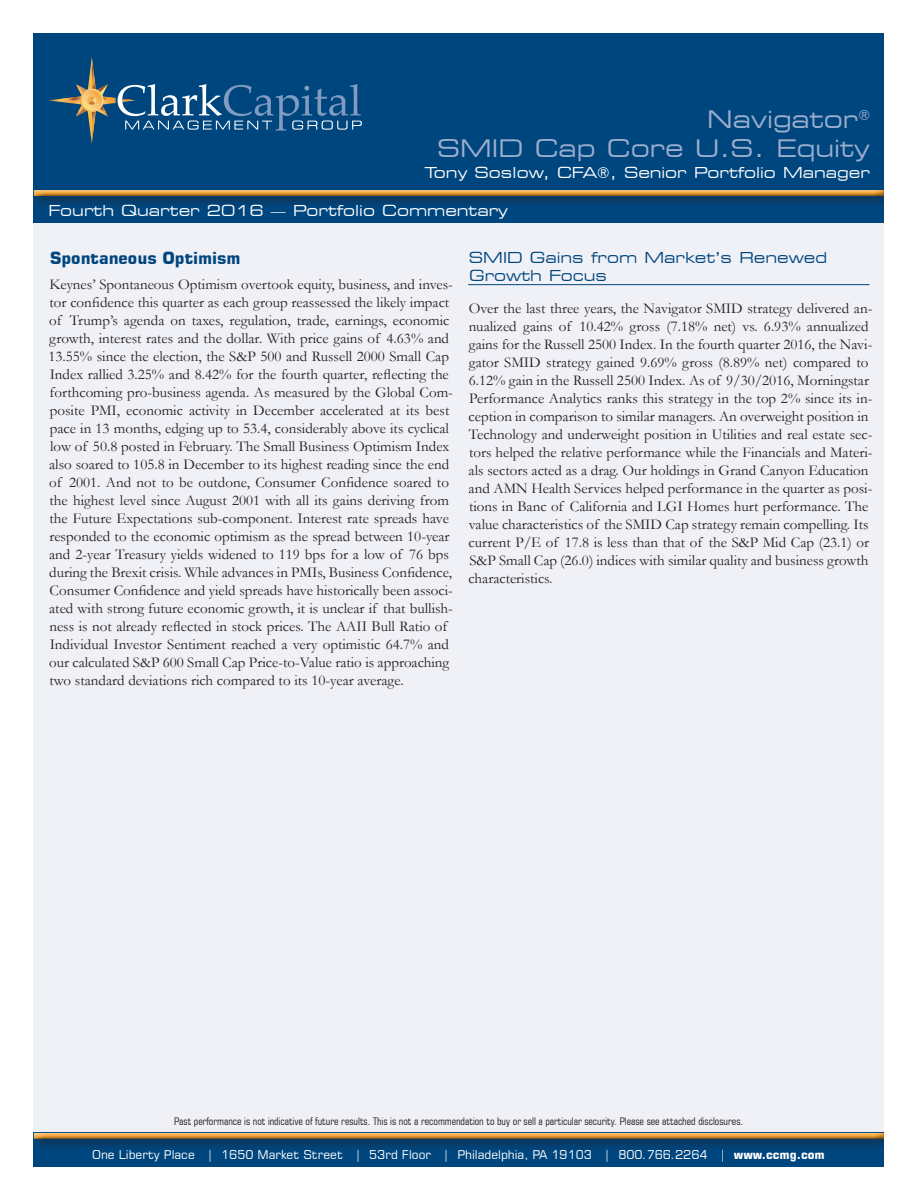
<style>
.page{position:relative;width:918px;height:1188px;background:#fff}
.page>*{position:absolute;margin:0;border:0;box-sizing:border-box;transform-origin:0 0}
.t1{font:expanded 24px/28.8px "Square 721 BT";color:#9caecd;text-align:right}
.Subheading{font:700 16.5px "Square 721 BT";color:#00467e}
.Body{font:15px/18px "Garamond";color:#231f20}
.t2{font:expanded 15px "Square 721 BT";color:#fff}
.Section_Head{font:expanded 15px/18px "Square 721 BT";color:#00467e}
.t3{font:12px "Square 721 BT";color:#fff}
.t4{font:condensed 10.5px "Square 721 BT";color:#231f20}
.s1{font-weight:700}
</style>
<div class="page">
<div style="left:34px;top:34px;width:850px;height:1126px;background:#f0f0f7"></div>
<div style="left:34px;top:34px;width:850px;height:189px;background:#00467e"></div>
<div style="left:34px;top:1133px;width:850px;height:34px;background:#00467e"></div>
<svg style="left:49px;top:57px;width:313px;height:87px"></svg>
<div style="left:31px;top:187px;width:866px;height:22px;background:#231f20;opacity:.5"></div>
<div style="left:33px;top:189px;width:852px;height:9px;background:#231f20;opacity:.75"></div>
<div style="left:884px;top:0;width:34px;height:227px;background:#fff"></div>
<div style="left:31px;top:1130px;width:866px;height:21px;background:#231f20;opacity:.5"></div>
<div style="left:33px;top:1132px;width:852px;height:9px;background:#231f20;opacity:.75"></div>
<div style="left:884px;top:1133px;width:34px;height:37px;background:#fff"></div>
<hr style="left:468px;top:284px;width:401px;height:1px;background:#00467e">
<h1 class="t1" style="left:437px;top:105px;width:434px">Navigator<sup>®<br></sup>SMID Cap Core U.S. Equity</h1>
<p class="t2" style="left:425px;top:164px;width:447px">Tony Soslow, CFA®, Senior Portfolio Manager</p>
<p class="t2" style="left:49px;top:201px;width:461px">Fourth Quarter 2016 — Portfolio Commentary</p>
<p class="Subheading" style="left:50px;top:248px;width:192px">Spontaneous Optimism</p>
<p class="Body" style="left:49px;top:275px;width:406px">Keynes’ Spontaneous Optimism overtook equity, business, and inves&shy;tor confidence this quarter as each group reassessed the likely impact of Trump’s agenda on taxes, regulation, trade, earnings, economic growth, interest rates and the dollar. With price gains of 4.63% and 13.55% since the election, the S&amp;P 500 and Russell 2000 Small Cap Index rallied 3.25% and 8.42% for the fourth quarter, reflecting the forthcoming pro-business agenda. As measured by the Global Com&shy;posite PMI, economic activity in December accelerated at its best pace in 13 months, edging up to 53.4, considerably above its cyclical low of 50.8 posted in February. The Small Business Optimism Index also soared to 105.8 in December to its highest reading since the end of 2001. And not to be outdone, Consumer Confidence soared to the highest level since August 2001 with all its gains deriving from the Future Expectations sub-component. Interest rate spreads have responded to the economic optimism as the spread between 10-year and 2-year Treasury yields widened to 119 bps for a low of 76 bps during the Brexit crisis. While advances in PMIs, Business Confidence, Consumer Confidence and yield spreads have historically been associ&shy;ated with strong future economic growth, it is unclear if that bullish&shy;ness is not already reflected in stock prices. The AAII Bull Ratio of Individual Investor Sentiment reached a very optimistic 64.7% and our calculated S&amp;P 600 Small Cap Price-to-Value ratio is approaching two standard deviations rich compared to its 10-year average.</p>
<p class="Section_Head" style="left:469px;top:249px;width:360px">SMID Gains from Market’s Renewed<br>Growth Focus</p>
<p class="Body" style="left:469px;top:298px;width:405px">Over the last three years, the Navigator SMID strategy delivered an&shy;nualized gains of 10.42% gross (7.18% net) vs. 6.93% annualized gains for the Russell 2500 Index. In the fourth quarter 2016, the Navi&shy;gator SMID strategy gained 9.69% gross (8.89% net) compared to 6.12% gain in the Russell 2500 Index. As of 9/30/2016, Morningstar Performance Analytics ranks this strategy in the top 2% since its in&shy;ception in comparison to similar managers. An overweight position in Technology and underweight position in Utilities and real estate sec&shy;tors helped the relative performance while the Financials and Materi&shy;als sectors acted as a drag. Our holdings in Grand Canyon Education and AMN Health Services helped performance in the quarter as posi&shy;tions in Banc of California and LGI Homes hurt performance. The value characteristics of the SMID Cap strategy remain compelling. Its current P/E of 17.8 is less than that of the S&amp;P Mid Cap (23.1) or S&amp;P Small Cap (26.0) indices with similar quality and business growth characteristics.</p>
<p class="t4" style="left:174px;top:1114px;width:571px">Past performance is not indicative of future results. This is not a recommendation to buy or sell a particular security. Please see attached disclosures.</p>
<p class="t3" style="left:92px;top:1147px;width:734px">One Liberty Place | 1650 Market Street | 53rd Floor | Philadelphia, PA 19103 | 800.766.2264 | <span class="s1">www.ccmg.com</span></p>
</div>
